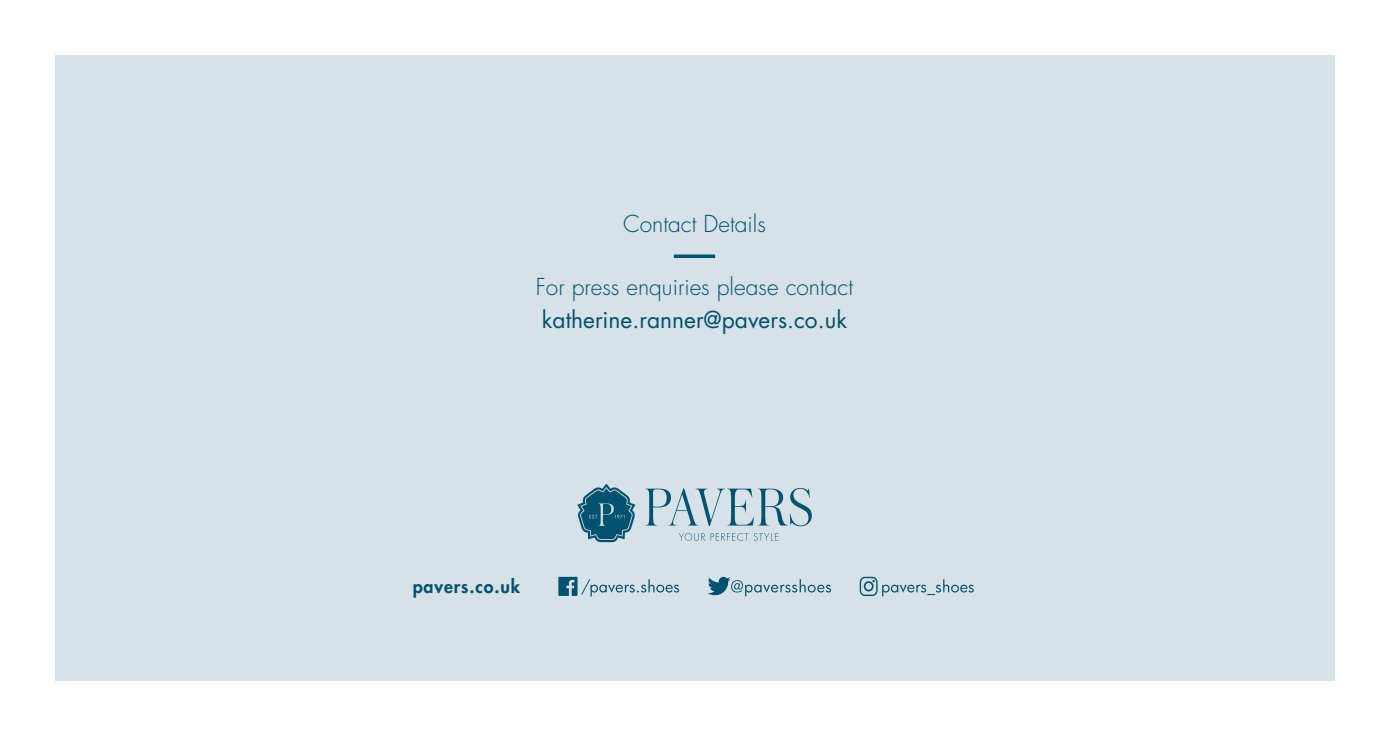
<style>
.page{position:relative;width:1389px;height:735px;background:#fff}
.page>*{position:absolute;margin:0;border:0;box-sizing:border-box;transform-origin:0 0}
.t1{font:300 22.75px "Futura Std";color:#01526f}
.t2{font:22.75px "Futura Std";color:#01526f}
.t3{font:800 17.85px "Futura Std";letter-spacing:.05em;color:#01526f}
</style>
<div class="page">
<div style="left:55px;top:55px;width:1279px;height:625px;background:#d7e1e8"></div>
<svg style="left:645px;top:487px;width:167px;height:39px"></svg>
<svg style="left:679px;top:533px;width:99px;height:7px"></svg>
<svg style="left:577px;top:483px;width:59px;height:59px"></svg>
<svg style="left:708px;top:576px;width:123px;height:20px"></svg>
<svg style="left:860px;top:576px;width:114px;height:20px"></svg>
<svg style="left:558px;top:576px;width:121px;height:20px"></svg>
<svg style="left:674px;top:254px;width:41px;height:4px"></svg>
<p class="t1" style="left:623px;top:210px;width:144px">Contact Details</p>
<p class="t1" style="left:536px;top:273px;width:319px">For press enquiries please contact</p>
<p class="t2" style="left:542px;top:305px;width:307px">katherine.ranner@pavers.co.uk</p>
<p class="t3" style="left:413px;top:574px;width:109px">pavers.co.uk</p>
</div>
